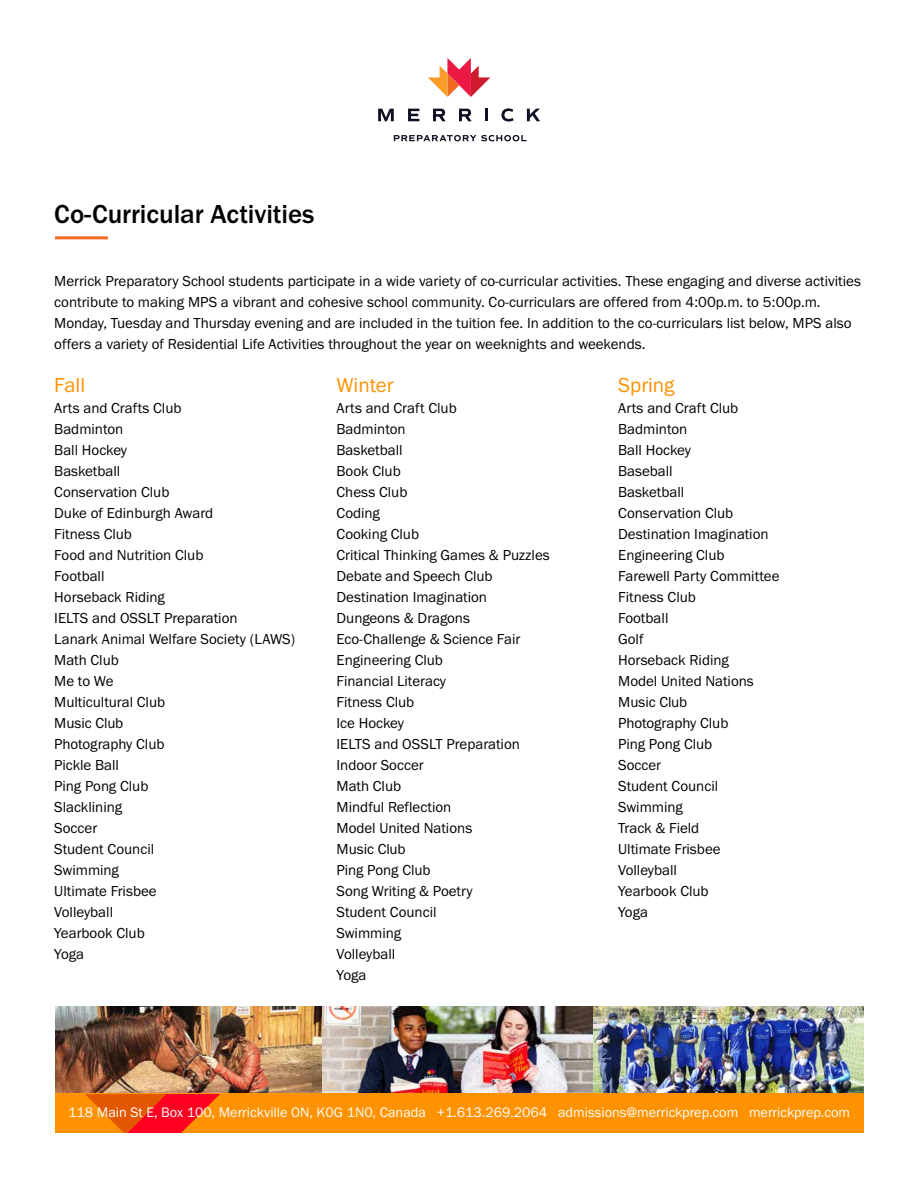
<style>
.page{position:relative;width:918px;height:1188px;background:#fff}
.page>*{position:absolute;margin:0;border:0;box-sizing:border-box;transform-origin:0 0}
.t1{font:500 27px "Franklin Gothic URW";color:#000}
.t2{font:21px "Franklin Gothic URW Boo";color:#ff9200}
.t3{font:15px/21px "Franklin Gothic URW Boo";color:#000}
.t4{font:14.25px "Franklin Gothic URW Boo";color:#fff}
</style>
<div class="page">
<img style="left:592px;top:1006px;width:271px;height:87px">
<img style="left:56px;top:1006px;width:267px;height:87px">
<img style="left:323px;top:1006px;width:269px;height:87px">
<svg style="left:428px;top:58px;width:62px;height:39px"></svg>
<svg style="left:378px;top:109px;width:16px;height:12px"></svg>
<svg style="left:408px;top:109px;width:11px;height:12px"></svg>
<svg style="left:433px;top:109px;width:13px;height:12px"></svg>
<svg style="left:459px;top:109px;width:13px;height:12px"></svg>
<svg style="left:485px;top:109px;width:3px;height:12px"></svg>
<svg style="left:501px;top:108px;width:13px;height:14px"></svg>
<svg style="left:527px;top:109px;width:13px;height:12px"></svg>
<svg style="left:394px;top:135px;width:133px;height:6px"></svg>
<div style="left:56px;top:1093px;width:808px;height:40px;background:#ff9200"></div>
<svg style="left:85px;top:1094px;width:135px;height:39px"></svg>
<hr style="left:55px;top:236px;width:53px;height:3px;background:#f16a22">
<h1 class="t1" style="left:54px;top:197px;width:262px">Co-Curricular Activities</h1>
<p class="t3" style="left:54px;top:270px;width:808px">Merrick Preparatory School students participate in a wide variety of co-curricular activities. These engaging and diverse activities contribute to making MPS a vibrant and cohesive school community. Co-curriculars are offered from 4:00p.m. to 5:00p.m.<br>Monday, Tuesday and Thursday evening and are included in the tuition fee. In addition to the co-curriculars list below, MPS also offers a variety of Residential Life Activities throughout the year on weeknights and weekends.</p>
<h2 class="t2" style="left:54px;top:372px;width:33px">Fall</h2>
<p class="t3" style="left:54px;top:397px;width:243px">Arts and Crafts Club<br>Badminton<br>Ball Hockey<br>Basketball<br>Conservation Club<br>Duke of Edinburgh Award<br>Fitness Club<br>Food and Nutrition Club<br>Football<br>Horseback Riding<br>IELTS and OSSLT Preparation<br>Lanark Animal Welfare Society (LAWS)<br>Math Club<br>Me to We<br>Multicultural Club<br>Music Club<br>Photography Club<br>Pickle Ball<br>Ping Pong Club<br>Slacklining<br>Soccer<br>Student Council<br>Swimming<br>Ultimate Frisbee<br>Volleyball<br>Yearbook Club<br>Yoga</p>
<h2 class="t2" style="left:337px;top:372px;width:59px">Winter</h2>
<p class="t3" style="left:337px;top:397px;width:215px">Arts and Craft Club<br>Badminton<br>Basketball<br>Book Club<br>Chess Club<br>Coding<br>Cooking Club<br>Critical Thinking Games &amp; Puzzles<br>Debate and Speech Club<br>Destination Imagination<br>Dungeons &amp; Dragons<br>Eco-Challenge &amp; Science Fair<br>Engineering Club<br>Financial Literacy<br>Fitness Club<br>Ice Hockey<br>IELTS and OSSLT Preparation<br>Indoor Soccer<br>Math Club<br>Mindful Reflection<br>Model United Nations<br>Music Club<br>Ping Pong Club<br>Song Writing &amp; Poetry<br>Student Council<br>Swimming<br>Volleyball<br>Yoga</p>
<h2 class="t2" style="left:618px;top:372px;width:58px">Spring</h2>
<p class="t3" style="left:618px;top:397px;width:163px">Arts and Craft Club<br>Badminton<br>Ball Hockey<br>Baseball<br>Basketball<br>Conservation Club<br>Destination Imagination<br>Engineering Club<br>Farewell Party Committee<br>Fitness Club<br>Football<br>Golf<br>Horseback Riding<br>Model United Nations<br>Music Club<br>Photography Club<br>Ping Pong Club<br>Soccer<br>Student Council<br>Swimming<br>Track &amp; Field<br>Ultimate Frisbee<br>Volleyball<br>Yearbook Club<br>Yoga</p>
<p class="t4" style="left:68px;top:1104px;width:783px">118 Main St E, Box 100, Merrickville ON, K0G 1N0, Canada +1.613.269.2064 admissions@merrickprep.com merrickprep.com</p>
</div>
